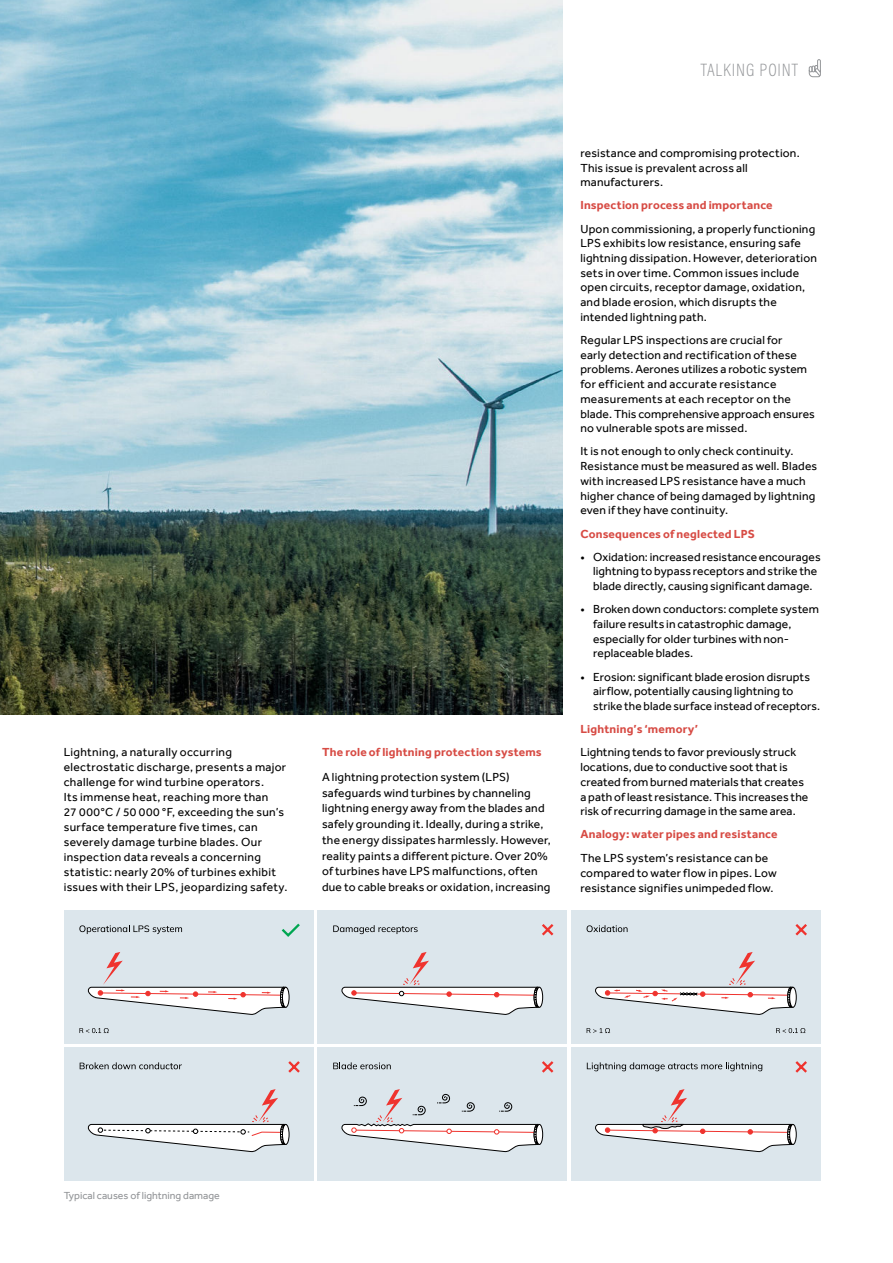
<style>
.page{position:relative;width:893px;height:1263px;background:#fff}
.page>*{position:absolute;margin:0;border:0;box-sizing:border-box;transform-origin:0 0}
.t1{font:200 18px "Acumin Pro Cond";letter-spacing:.05em;color:#939598}
.t2{font:12px/14.7px "Effra";letter-spacing:.015em;color:#000}
.t3{font:700 12px "Effra";letter-spacing:.015em;color:#d74b44}
.t4{font:10.5px "Effra";color:#939598}
</style>
<div class="page">
<img style="left:0;top:0;width:562px;height:714px">
<div style="left:64px;top:910px;width:250px;height:134px;background:#dce6ec"></div>
<svg style="left:87px;top:952px;width:199px;height:63px"></svg>
<svg style="left:79px;top:925px;width:103px;height:9px"></svg>
<div style="left:317px;top:910px;width:250px;height:134px;background:#dce6ec"></div>
<div style="left:571px;top:910px;width:250px;height:134px;background:#dce6ec"></div>
<div style="left:64px;top:1047px;width:250px;height:134px;background:#dce6ec"></div>
<svg style="left:80px;top:1062px;width:102px;height:7px"></svg>
<div style="left:317px;top:1047px;width:250px;height:134px;background:#dce6ec"></div>
<div style="left:571px;top:1047px;width:250px;height:134px;background:#dce6ec"></div>
<svg style="left:595px;top:1089px;width:202px;height:63px"></svg>
<svg style="left:87px;top:1089px;width:203px;height:63px"></svg>
<svg style="left:341px;top:1089px;width:202px;height:63px"></svg>
<svg style="left:281px;top:929px;width:5px;height:6px"></svg>
<svg style="left:286px;top:923px;width:521px;height:150px"></svg>
<svg style="left:79px;top:1028px;width:30px;height:5px"></svg>
<svg style="left:776px;top:1028px;width:29px;height:5px"></svg>
<svg style="left:587px;top:1028px;width:23px;height:5px"></svg>
<svg style="left:809px;top:59px;width:12px;height:18px"></svg>
<p class="t2" style="left:64px;top:746px;width:225px">Lightning, a naturally occurring electrostatic discharge, presents a major challenge for wind turbine operators.<br>Its immense heat, reaching more than<br>27 000°C / 50 000 °F, exceeding the sun’s surface temperature five times, can severely damage turbine blades. Our inspection data reveals a concerning statistic: nearly 20% of turbines exhibit issues with their LPS, jeopardizing safety.</p>
<p class="t3" style="left:322px;top:747px;width:221px">The role of lightning protection systems</p>
<p class="t2" style="left:322px;top:770px;width:230px;line-height:15.8px">A lightning protection system (LPS) safeguards wind turbines by channeling lightning energy away from the blades and safely grounding it. Ideally, during a strike, the energy dissipates harmlessly. However, reality paints a different picture. Over 20% of turbines have LPS malfunctions, often due to cable breaks or oxidation, increasing</p>
<h1 class="t1" style="left:701px;top:59px;width:99px">TALKING POINT</h1>
<p class="t2" style="left:580px;top:146px;width:221px">resistance and compromising protection.<br>This issue is prevalent across all manufacturers.</p>
<p class="t3" style="left:580px;top:200px;width:194px">Inspection process and importance</p>
<p class="t2" style="left:580px;top:222px;width:238px">Upon commissioning, a properly functioning LPS exhibits low resistance, ensuring safe lightning dissipation. However, deterioration sets in over time. Common issues include open circuits, receptor damage, oxidation, and blade erosion, which disrupts the intended lightning path.</p>
<p class="t2" style="left:580px;top:333px;width:236px">Regular LPS inspections are crucial for<br>early detection and rectification of these problems. Aerones utilizes a robotic system for efficient and accurate resistance measurements at each receptor on the blade. This comprehensive approach ensures no vulnerable spots are missed.</p>
<p class="t2" style="left:580px;top:445px;width:238px">It is not enough to only check continuity.<br>Resistance must be measured as well. Blades with increased LPS resistance have a much higher chance of being damaged by lightning even if they have continuity.</p>
<p class="t3" style="left:580px;top:528px;width:176px">Consequences of neglected LPS</p>
<p class="t2" style="left:593px;top:550px;width:229px;text-indent:-13px">• Oxidation: increased resistance encourages lightning to bypass receptors and strike the blade directly, causing significant damage.</p>
<p class="t2" style="left:593px;top:603px;width:227px;text-indent:-13px">• Broken down conductors: complete system failure results in catastrophic damage, especially for older turbines with non&shy;replaceable blades.</p>
<p class="t2" style="left:593px;top:670px;width:228px;text-indent:-13px">• Erosion: significant blade erosion disrupts airflow, potentially causing lightning to strike the blade surface instead of receptors.</p>
<p class="t3" style="left:580px;top:724px;width:119px">Lightning’s ‘memory’</p>
<p class="t2" style="left:580px;top:746px;width:230px">Lightning tends to favor previously struck locations, due to conductive soot that is created from burned materials that creates a path of least resistance. This increases the risk of recurring damage in the same area.</p>
<p class="t3" style="left:580px;top:829px;width:199px">Analogy: water pipes and resistance</p>
<p class="t2" style="left:580px;top:851px;width:198px">The LPS system’s resistance can be compared to water flow in pipes. Low resistance signifies unimpeded flow.</p>
<p class="t4" style="left:64px;top:1191px;width:157px">Typical causes of lightning damage</p>
</div>
